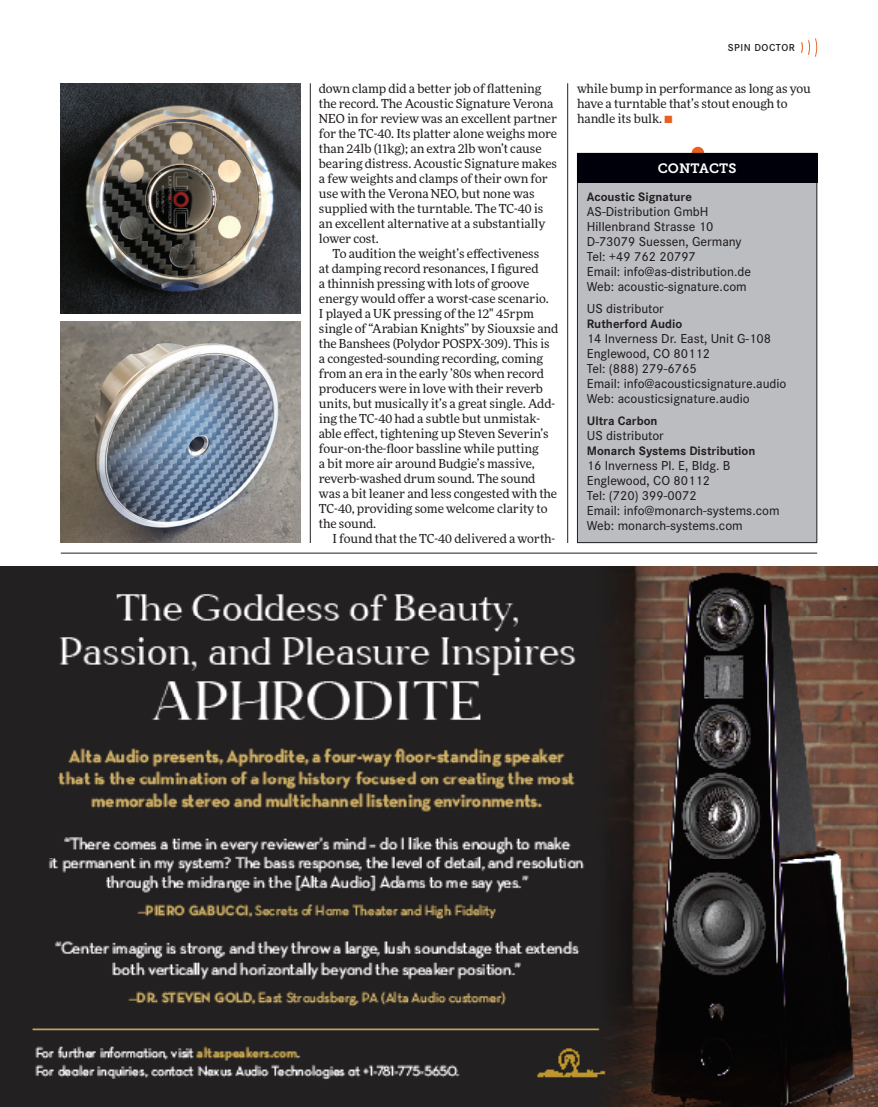
<style>
.page{position:relative;width:878px;height:1107px;background:#fff}
.page>*{position:absolute;margin:0;border:0;box-sizing:border-box;transform-origin:0 0}
.SOURCE_ADDRESS{font:500 13.5px "Corporate S Pro";color:#231f20}
.SOURCE_URL{font:500 13.5px "Corporate S Pro";color:#231f20}
.SOURCE_PHONE{font:500 13.5px "Corporate S Pro";color:#231f20}
.SB_HEAD{font:13.5px "Museo Slab 700";letter-spacing:.01em;color:#fff}
.SOURCE_NAME{font:700 12.75px "Corporate S Pro";color:#231f20}
.DEPT_BODY{font:12.3px/15px "More Pro";letter-spacing:-.005em;color:#231f20}
.t1{font:600 10.5px "Corporate S Pro";letter-spacing:.05em;color:#231f20}
.s1{color:#e7601f}
</style>
<div class="page">
<img style="left:0;top:566px;width:878px;height:541px">
<img style="left:61px;top:83px;width:240px;height:230px">
<img style="left:61px;top:322px;width:240px;height:221px">
<svg style="left:801px;top:38px;width:16px;height:19px"></svg>
<hr style="left:567px;top:83px;width:1px;height:460px;background:#231f20">
<hr style="left:310px;top:83px;width:1px;height:460px;background:#231f20">
<hr style="left:61px;top:553px;width:756px;height:1px;background:#231f20">
<svg style="left:691px;top:147px;width:13px;height:12px"></svg>
<div style="left:577px;top:153px;width:239px;height:390px;background:#bcbdc0"></div>
<div style="left:577px;top:153px;width:240px;height:390px;border:1px solid #231f20"></div>
<div style="left:577px;top:153px;width:240px;height:30px;background:#00000a"></div>
<p class="DEPT_BODY" style="left:319px;top:81px;width:240px">down clamp did a better job of flattening the record. The Acoustic Signature Verona NEO in for review was an excellent partner for the TC-40. Its platter alone weighs more than 24lb (11kg); an extra 2lb won’t cause bearing distress. Acoustic Signature makes a few weights and clamps of their own for use with the Verona NEO, but none was supplied with the turntable. The TC-40 is an excellent alternative at a substantially lower cost.</p>
<p class="DEPT_BODY" style="left:319px;top:246px;width:241px;text-indent:14px">To audition the weight’s effectiveness<br>at damping record resonances, I figured<br>a thinnish pressing with lots of groove energy would offer a worst-case scenario.<br>I played a UK pressing of the 12" 45rpm single of “Arabian Knights” by Siouxsie and the Banshees (Polydor POSPX-309). This is a congested-sounding recording, coming from an era in the early ’80s when record producers were in love with their reverb units, but musically it’s a great single. Add&shy;ing the TC-40 had a subtle but unmistak&shy;able effect, tightening up Steven Severin’s four-on-the-floor bassline while putting<br>a bit more air around Budgie’s massive, reverb-washed drum sound. The sound was a bit leaner and less congested with the TC-40, providing some welcome clarity to the sound.</p>
<p class="DEPT_BODY" style="left:332px;top:531px;width:224px">I found that the TC-40 delivered a worth-</p>
<p class="t1" style="left:727px;top:40px;width:69px">SPIN DOCTOR</p>
<p class="DEPT_BODY" style="left:577px;top:81px;width:235px">while bump in performance as long as you have a turntable that’s stout enough to handle its bulk. <span class="s1">■</span></p>
<p class="SB_HEAD" style="left:657px;top:161px;width:80px">CONTACTS</p>
<p class="SOURCE_NAME" style="left:587px;top:187px;width:107px">Acoustic Signature</p>
<p class="SOURCE_ADDRESS" style="left:587px;top:201px;width:123px">AS-Distribution GmbH</p>
<p class="SOURCE_ADDRESS" style="left:587px;top:216px;width:128px">Hillenbrand Strasse 10</p>
<p class="SOURCE_ADDRESS" style="left:587px;top:231px;width:156px">D-73079 Suessen, Germany</p>
<p class="SOURCE_PHONE" style="left:587px;top:246px;width:111px">Tel: +49 762 20797</p>
<p class="SOURCE_ADDRESS" style="left:587px;top:261px;width:166px">Email: info@as-distribution.de</p>
<p class="SOURCE_URL" style="left:587px;top:276px;width:161px">Web: acoustic-signature.com</p>
<p class="SOURCE_ADDRESS" style="left:587px;top:298px;width:78px">US distributor</p>
<p class="SOURCE_NAME" style="left:587px;top:314px;width:97px">Rutherford Audio</p>
<p class="SOURCE_ADDRESS" style="left:587px;top:328px;width:186px">14 Inverness Dr. East, Unit G-108</p>
<p class="SOURCE_ADDRESS" style="left:587px;top:343px;width:125px">Englewood, CO 80112</p>
<p class="SOURCE_PHONE" style="left:587px;top:358px;width:111px">Tel: (888) 279-6765</p>
<p class="SOURCE_ADDRESS" style="left:587px;top:373px;width:201px">Email: info@acousticsignature.audio</p>
<p class="SOURCE_URL" style="left:587px;top:388px;width:164px">Web: acousticsignature.audio</p>
<p class="SOURCE_NAME" style="left:587px;top:410px;width:72px">Ultra Carbon</p>
<p class="SOURCE_ADDRESS" style="left:587px;top:425px;width:78px">US distributor</p>
<p class="SOURCE_NAME" style="left:587px;top:440px;width:170px">Monarch Systems Distribution</p>
<p class="SOURCE_ADDRESS" style="left:587px;top:455px;width:145px">16 Inverness Pl. E, Bldg. B</p>
<p class="SOURCE_ADDRESS" style="left:587px;top:470px;width:125px">Englewood, CO 80112</p>
<p class="SOURCE_PHONE" style="left:587px;top:485px;width:111px">Tel: (720) 399-0072</p>
<p class="SOURCE_ADDRESS" style="left:587px;top:500px;width:194px">Email: info@monarch-systems.com</p>
<p class="SOURCE_URL" style="left:587px;top:515px;width:157px">Web: monarch-systems.com</p>
</div>
